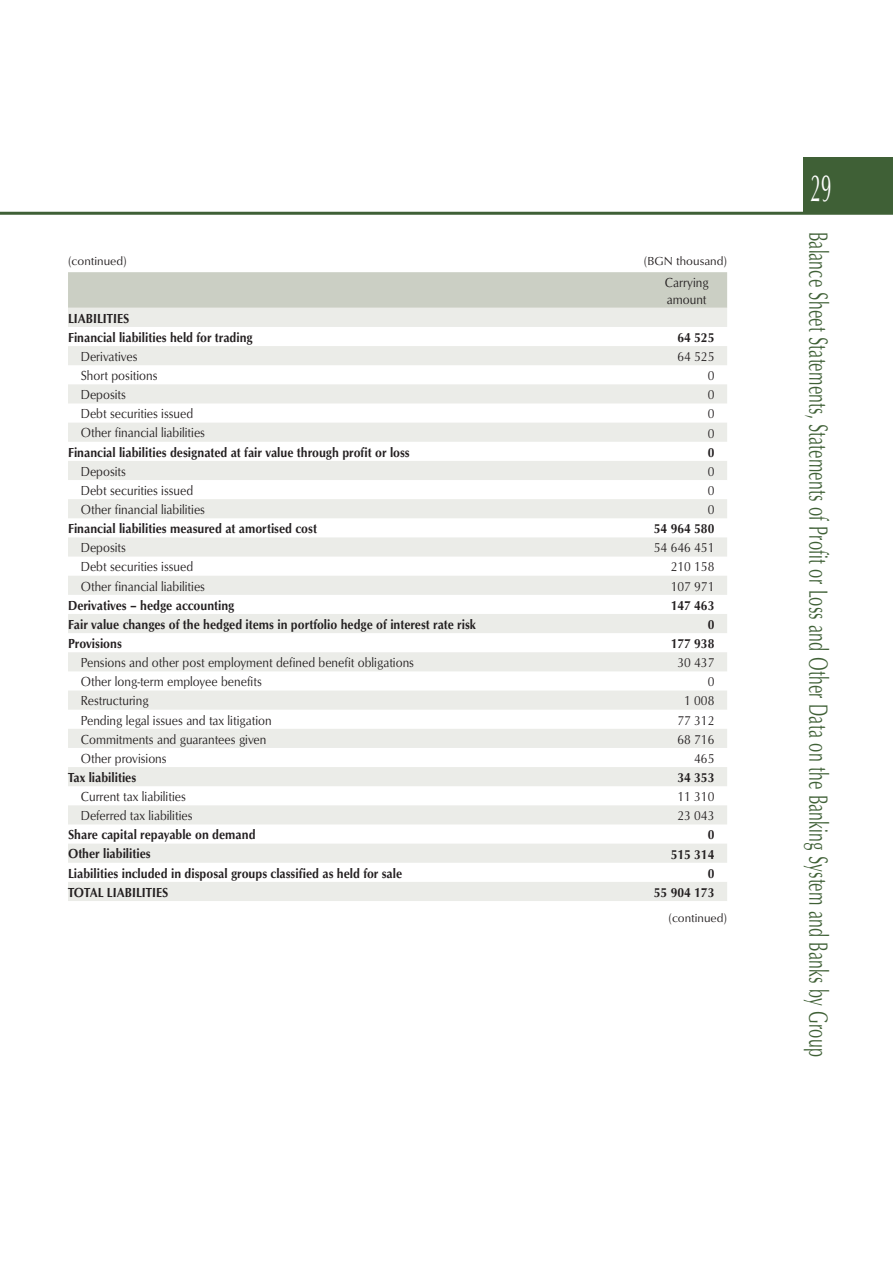
<style>
.page{position:relative;width:893px;height:1263px;background:#fff}
.page>*{position:absolute;margin:0;border:0;box-sizing:border-box;transform-origin:0 0}
.t1{font:39px "SP Optimal";color:#fff;scale:.5 1}
.t2{font:27px "SP Optimal";letter-spacing:.015em;color:#3f6036;scale:.6 1}
.Banks-table-glava{font:13.5px/16.5px "SP Optimum";color:#231f20;scale:.9 1}
.t3{font:700 13.5px "SP Optimum";color:#231f20;scale:.9 1}
.Banks-Table-measure{font:12px "SP Optimum";color:#231f20}
</style>
<div class="page">
<div style="left:804px;top:158px;width:89px;height:55px;background:#3f6036"></div>
<hr style="left:0;top:212px;width:893px;height:3px;background:#3f6036">
<div style="left:68px;top:272px;width:659px;height:36px;background:#cbcfc4"></div>
<svg style="left:68px;top:308px;width:659px;height:593px;fill:#eeefeb"></svg>
<p class="Banks-Table-measure" style="left:68px;top:254px;width:60px">(continued)</p>
<p class="Banks-Table-measure" style="left:644px;top:254px;width:85px">(BGN thousand)</p>
<p class="Banks-table-glava" style="left:665px;top:274px;width:50px">Carrying amount</p>
<p class="t3" style="left:68px;top:311px;width:70px">LIABILITIES</p>
<p class="t3" style="left:68px;top:330px;width:207px">Financial liabilities held for trading</p>
<p class="t3" style="left:677px;top:330px;width:43px">64 525</p>
<p class="Banks-table-glava" style="left:81px;top:348px;width:65px">Derivatives</p>
<p class="Banks-table-glava" style="left:677px;top:348px;width:43px">64 525</p>
<p class="Banks-table-glava" style="left:81px;top:367px;width:87px">Short positions</p>
<p class="Banks-table-glava" style="left:708px;top:367px;width:9px">0</p>
<p class="Banks-table-glava" style="left:81px;top:386px;width:52px">Deposits</p>
<p class="Banks-table-glava" style="left:708px;top:386px;width:9px">0</p>
<p class="Banks-table-glava" style="left:81px;top:405px;width:126px">Debt securities issued</p>
<p class="Banks-table-glava" style="left:708px;top:406px;width:9px">0</p>
<p class="Banks-table-glava" style="left:81px;top:425px;width:140px">Other financial liabilities</p>
<p class="Banks-table-glava" style="left:708px;top:425px;width:9px">0</p>
<p class="t3" style="left:68px;top:444px;width:381px">Financial liabilities designated at fair value through profit or loss</p>
<p class="t3" style="left:708px;top:444px;width:9px">0</p>
<p class="Banks-table-glava" style="left:81px;top:463px;width:52px">Deposits</p>
<p class="Banks-table-glava" style="left:708px;top:463px;width:9px">0</p>
<p class="Banks-table-glava" style="left:81px;top:482px;width:126px">Debt securities issued</p>
<p class="Banks-table-glava" style="left:708px;top:482px;width:9px">0</p>
<p class="Banks-table-glava" style="left:81px;top:501px;width:140px">Other financial liabilities</p>
<p class="Banks-table-glava" style="left:708px;top:501px;width:9px">0</p>
<p class="t3" style="left:68px;top:521px;width:278px">Financial liabilities measured at amortised cost</p>
<p class="t3" style="left:654px;top:521px;width:69px">54 964 580</p>
<p class="Banks-table-glava" style="left:81px;top:539px;width:52px">Deposits</p>
<p class="Banks-table-glava" style="left:654px;top:539px;width:69px">54 646 451</p>
<p class="Banks-table-glava" style="left:81px;top:559px;width:126px">Debt securities issued</p>
<p class="Banks-table-glava" style="left:671px;top:559px;width:50px">210 158</p>
<p class="Banks-table-glava" style="left:81px;top:578px;width:140px">Other financial liabilities</p>
<p class="Banks-table-glava" style="left:671px;top:578px;width:50px">107 971</p>
<p class="t3" style="left:68px;top:597px;width:186px">Derivatives – hedge accounting</p>
<p class="t3" style="left:671px;top:598px;width:50px">147 463</p>
<p class="t3" style="left:68px;top:617px;width:455px">Fair value changes of the hedged items in portfolio hedge of interest rate risk</p>
<p class="t3" style="left:708px;top:617px;width:9px">0</p>
<p class="t3" style="left:68px;top:636px;width:61px">Provisions</p>
<p class="t3" style="left:671px;top:636px;width:50px">177 938</p>
<p class="Banks-table-glava" style="left:81px;top:654px;width:372px">Pensions and other post employment defined benefit obligations</p>
<p class="Banks-table-glava" style="left:677px;top:654px;width:43px">30 437</p>
<p class="Banks-table-glava" style="left:81px;top:673px;width:203px">Other long-term employee benefits</p>
<p class="Banks-table-glava" style="left:708px;top:673px;width:9px">0</p>
<p class="Banks-table-glava" style="left:81px;top:693px;width:77px">Restructuring</p>
<p class="Banks-table-glava" style="left:684px;top:693px;width:35px">1 008</p>
<p class="Banks-table-glava" style="left:81px;top:712px;width:214px">Pending legal issues and tax litigation</p>
<p class="Banks-table-glava" style="left:677px;top:712px;width:43px">77 312</p>
<p class="Banks-table-glava" style="left:81px;top:731px;width:208px">Commitments and guarantees given</p>
<p class="Banks-table-glava" style="left:677px;top:731px;width:43px">68 716</p>
<p class="Banks-table-glava" style="left:81px;top:750px;width:97px">Other provisions</p>
<p class="Banks-table-glava" style="left:694px;top:750px;width:24px">465</p>
<p class="t3" style="left:68px;top:770px;width:77px">Tax liabilities</p>
<p class="t3" style="left:677px;top:770px;width:43px">34 353</p>
<p class="Banks-table-glava" style="left:81px;top:788px;width:118px">Current tax liabilities</p>
<p class="Banks-table-glava" style="left:677px;top:788px;width:43px">11 310</p>
<p class="Banks-table-glava" style="left:81px;top:807px;width:126px">Deferred tax liabilities</p>
<p class="Banks-table-glava" style="left:677px;top:807px;width:43px">23 043</p>
<p class="t3" style="left:68px;top:827px;width:210px">Share capital repayable on demand</p>
<p class="t3" style="left:708px;top:827px;width:9px">0</p>
<p class="t3" style="left:68px;top:846px;width:93px">Other liabilities</p>
<p class="t3" style="left:671px;top:846px;width:50px">515 314</p>
<p class="t3" style="left:68px;top:865px;width:373px">Liabilities included in disposal groups classified as held for sale</p>
<p class="t3" style="left:708px;top:865px;width:9px">0</p>
<p class="t3" style="left:68px;top:884px;width:113px">TOTAL LIABILITIES</p>
<p class="t3" style="left:654px;top:885px;width:69px">55 904 173</p>
<p class="Banks-Table-measure" style="left:668px;top:912px;width:60px">(continued)</p>
<h1 class="t1" style="left:810px;top:166px;width:45px">29</h1>
<h2 class="t2" style="left:833px;top:232px;width:1376px;rotate:90deg">Balance Sheet Statements, Statements of Profit or Loss and Other Data on the Banking System and Banks by Group</h2>
</div>
